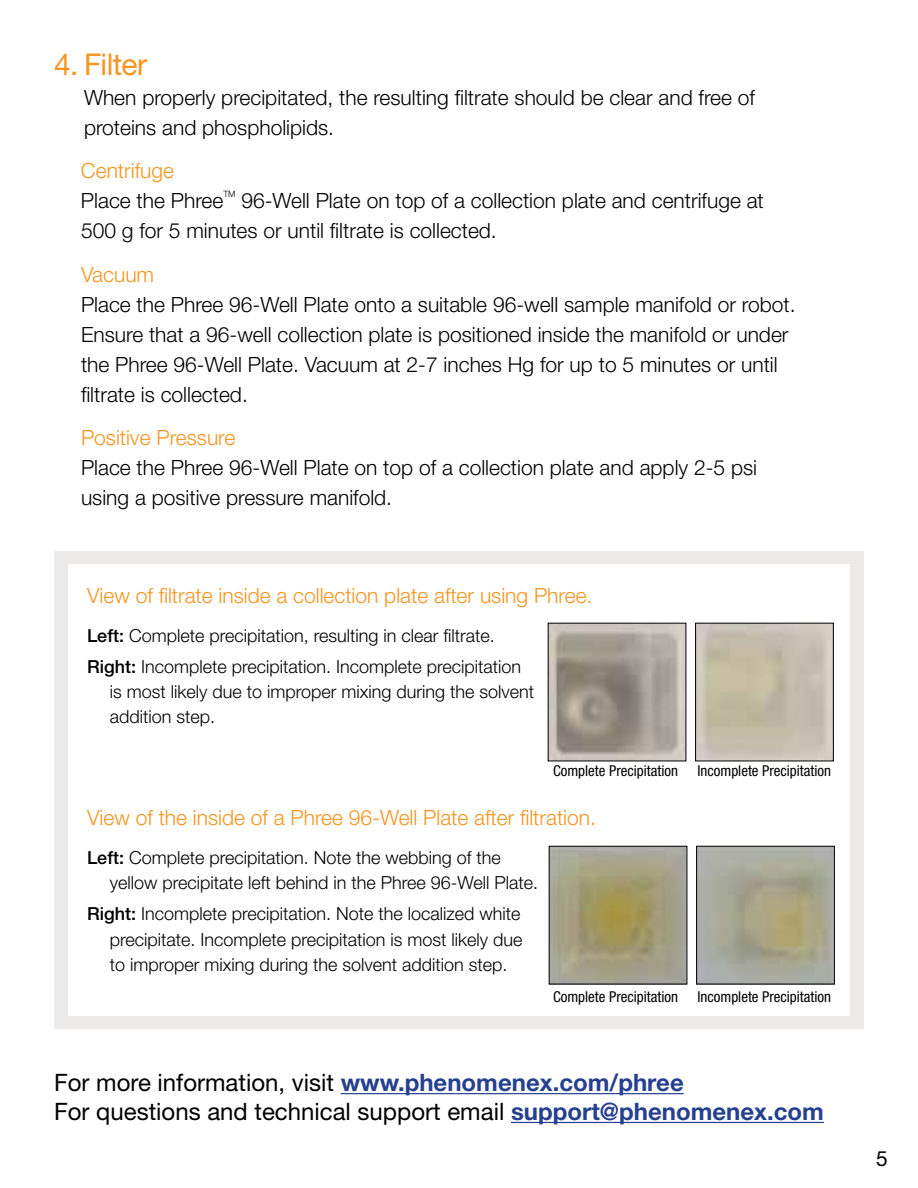
<style>
.page{position:relative;width:918px;height:1188px;background:#fff}
.page>*{position:absolute;margin:0;border:0;box-sizing:border-box;transform-origin:0 0}
.t1{font:30px "Helvetica Neue LT Std";letter-spacing:-.02em;color:#f7941e}
.t2{font:24px/28.8px "Helvetica Neue LT Std";color:#000}
.t3{font:300 21px/30px "Helvetica Neue LT Std";color:#000}
.t4{font:300 21px "Helvetica Neue LT Std";color:#f7941e}
.t5{font:21px "Helvetica Neue LT Std";color:#000}
.t6{font:300 18px/25.2px "Helvetica Neue LT Std";color:#000}
.t7{font:condensed 15px "Helvetica Neue LT Std";color:#000}
.t8{font:300 8.7px "Helvetica Neue LT Std";color:#000}
.s1{font-weight:500}
.s2{font-weight:700;color:#25408f}
</style>
<div class="page">
<div style="left:54px;top:552px;width:810px;height:477px;background:#ebeae8"></div>
<div style="left:68px;top:565px;width:782px;height:451px;background:#fff"></div>
<div style="left:696px;top:846px;width:139px;height:139px;border:1px solid #000"></div>
<div style="left:695px;top:623px;width:139px;height:138px;border:1px solid #000"></div>
<img style="left:551px;top:848px;width:134px;height:135px">
<div style="left:549px;top:846px;width:138px;height:139px;border:1px solid #000"></div>
<img style="left:550px;top:625px;width:134px;height:134px">
<hr style="left:341px;top:1093px;width:343px;height:1px;background:#25408f">
<hr style="left:511px;top:1122px;width:313px;height:1px;background:#25408f">
<h1 class="t1" style="left:54px;top:46px;width:95px">4. Filter</h1>
<p class="t3" style="left:84px;top:82px;width:673px">When properly precipitated, the resulting filtrate should be clear and free of proteins and phospholipids.</p>
<p class="t4" style="left:81px;top:158px;width:94px">Centrifuge</p>
<p class="t3" style="left:81px;top:185px;width:144px">Place the Phree</p>
<p class="t8" style="left:223px;top:189px;width:14px">TM</p>
<p class="t3" style="left:81px;top:185px;width:684px;text-indent:160px">96-Well Plate on top of a collection plate and centrifuge at<br>500 g for 5 minutes or until filtrate is collected.</p>
<p class="t4" style="left:81px;top:261px;width:75px">Vacuum</p>
<p class="t3" style="left:81px;top:289px;width:716px">Place the Phree 96-Well Plate onto a suitable 96-well sample manifold or robot.<br>Ensure that a 96-well collection plate is positioned inside the manifold or under the Phree 96-Well Plate. Vacuum at 2-7 inches Hg for up to 5 minutes or until filtrate is collected.</p>
<p class="t4" style="left:81px;top:425px;width:156px">Positive Pressure</p>
<p class="t3" style="left:81px;top:452px;width:678px">Place the Phree 96-Well Plate on top of a collection plate and apply 2-5 psi using a positive pressure manifold.</p>
<p class="t4" style="left:87px;top:583px;width:507px">View of filtrate inside a collection plate after using Phree.</p>
<p class="t6" style="left:87px;top:620px;width:436px;line-height:30.9px"><span class="s1">Left:</span> Complete precipitation, resulting in clear filtrate.<br><span class="s1">Right:</span> Incomplete precipitation. Incomplete precipitation</p>
<p class="t6" style="left:110px;top:679px;width:426px">is most likely due to improper mixing during the solvent addition step.</p>
<p class="t7" style="left:553px;top:762px;width:127px">Complete Precipitation</p>
<p class="t7" style="left:697px;top:762px;width:135px">Incomplete Precipitation</p>
<p class="t4" style="left:87px;top:805px;width:510px">View of the inside of a Phree 96-Well Plate after filtration.</p>
<p class="t6" style="left:110px;top:845px;width:430px;text-indent:-23px"><span class="s1">Left:</span> Complete precipitation. Note the webbing of the yellow precipitate left behind in the Phree 96-Well Plate.</p>
<p class="t6" style="left:110px;top:901px;width:414px;text-align:justify;text-indent:-23px"><span class="s1">Right:</span> Incomplete precipitation. Note the localized white precipitate. Incomplete precipitation is most likely due to improper mixing during the solvent addition step.</p>
<p class="t7" style="left:553px;top:988px;width:127px">Complete Precipitation</p>
<p class="t7" style="left:697px;top:988px;width:135px">Incomplete Precipitation</p>
<p class="t2" style="left:54px;top:1068px;width:771px">For more information, visit <span class="s2">www.phenomenex.com/phree<br></span>For questions and technical support email <span class="s2">support@phenomenex.com</span></p>
<p class="t5" style="left:876px;top:1146px;width:13px">5</p>
</div>
